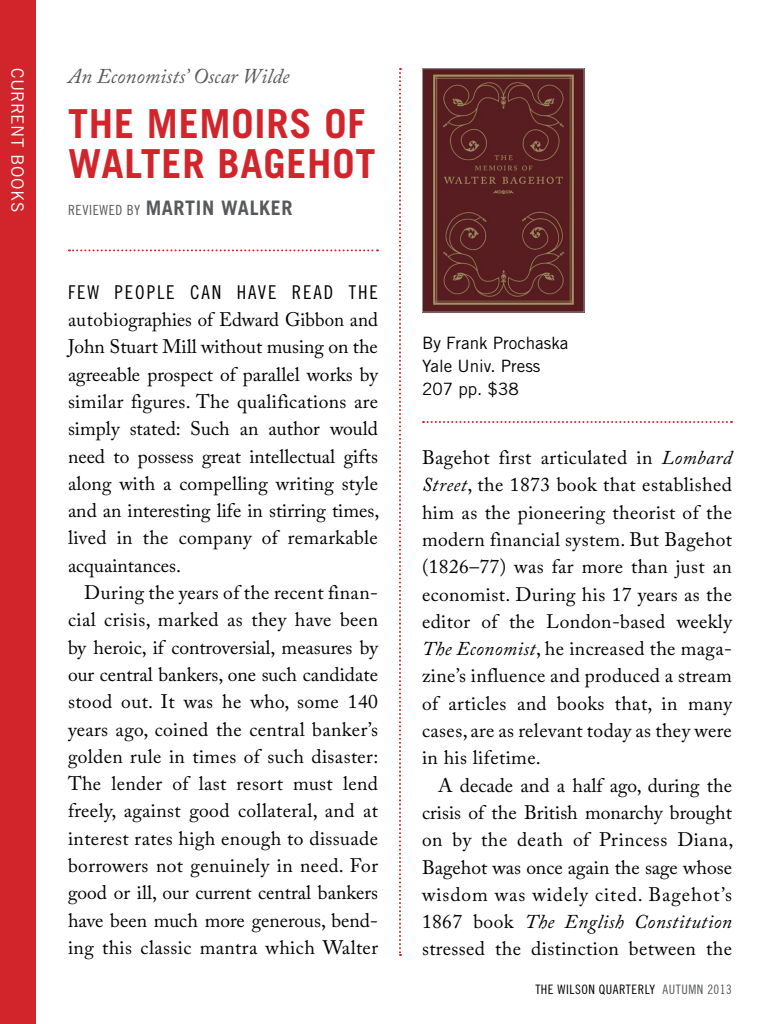
<style>
.page{position:relative;width:768px;height:1024px;background:#fff}
.page>*{position:absolute;margin:0;border:0;box-sizing:border-box;transform-origin:0 0}
.A_Head{font:700 40px/40px "Trade Gothic";letter-spacing:.02em;color:#d2252b}
.t1{font:italic 21px "Adobe Caslon Pro";color:#58595b}
.t2{font:700 20px "Trade Gothic";letter-spacing:.03em;color:#58595b}
.Text_V_27_3_leading{font:19.5px/27.3px "Adobe Caslon Pro";letter-spacing:.02em;color:#000;text-align:justify}
.Text_V_27_3_leading-2{font:19px "Trade Gothic Cond Eighteen";letter-spacing:.1em;color:#000}
.Book_Details{font:17px "Trade Gothic";color:#000}
.t3{font:17px "Trade Gothic";letter-spacing:.025em;color:#fff}
.t4{font:13px "Trade Gothic Cond Eighteen";letter-spacing:.04em;color:#000}
.s1{font-family:"Trade Gothic Cond Eighteen";font-weight:400;font-size:14px}
.s2{font-style:italic}
.s3{color:#58595b}
</style>
<div class="page">
<svg style="left:399px;top:68px;width:2px;height:888px"></svg>
<svg style="left:423px;top:421px;width:309px;height:2px"></svg>
<div style="left:0;top:0;width:36px;height:1024px;background:#d2252b"></div>
<img style="left:424px;top:70px;width:159px;height:241px">
<div style="left:422px;top:68px;width:163px;height:245px;border:1px solid #959595"></div>
<svg style="left:69px;top:249px;width:309px;height:2px"></svg>
<p class="t3" style="left:28px;top:68px;width:146px;rotate:90deg">CURRENT BOOKS</p>
<p class="t1" style="left:68px;top:64px;width:223px">An Economists’ Oscar Wilde</p>
<p class="A_Head" style="left:68px;top:104px;width:309px">THE MEMOIRS OF<br>WALTER BAGEHOT</p>
<p class="t2" style="left:68px;top:196px;width:226px"><span class="s1">REVIEWED BY</span> MARTIN WALKER</p>
<p class="Text_V_27_3_leading-2" style="left:68px;top:281px;width:311px">FEW PEOPLE CAN HAVE READ THE</p>
<p class="Text_V_27_3_leading" style="left:68px;top:306px;width:313px">autobiographies of Edward Gibbon and John Stuart Mill without musing on the agreeable prospect of parallel works by similar figures. The qualifications are simply stated: Such an author would need to possess great intellectual gifts along with a compelling writing style and an interesting life in stirring times, lived in the company of remarkable acquaintances.</p>
<p class="Text_V_27_3_leading" style="left:68px;top:579px;width:312px;text-indent:16px">During the years of the recent finan&shy;cial crisis, marked as they have been by heroic, if controversial, measures by our central bankers, one such candidate stood out. It was he who, some 140 years ago, coined the central banker’s golden rule in times of such disaster:<br>The lender of last resort must lend freely, against good collateral, and at interest rates high enough to dissuade borrowers not genuinely in need. For good or ill, our current central bankers have been much more generous, bend&shy;ing this classic mantra which Walter</p>
<p class="Book_Details" style="left:422px;top:333px;width:148px">By Frank Prochaska</p>
<p class="Book_Details" style="left:422px;top:356px;width:120px">Yale Univ. Press</p>
<p class="Book_Details" style="left:422px;top:379px;width:98px">207 pp. $38</p>
<p class="Text_V_27_3_leading" style="left:422px;top:444px;width:312px">Bagehot first articulated in <span class="s2">Lombard Street</span>, the 1873 book that established him as the pioneering theorist of the modern financial system. But Bagehot (1826–77) was far more than just an economist. During his 17 years as the editor of the London-based weekly <span class="s2">The Economist</span>, he increased the maga&shy;zine’s influence and produced a stream of articles and books that, in many cases, are as relevant today as they were in his lifetime.</p>
<p class="Text_V_27_3_leading" style="left:422px;top:771px;width:313px;text-indent:16px">A decade and a half ago, during the crisis of the British monarchy brought on by the death of Princess Diana, Bagehot was once again the sage whose wisdom was widely cited. Bagehot’s 1867 book <span class="s2">The English Constitution </span>stressed the distinction between the</p>
<p class="t4" style="left:535px;top:982px;width:198px">THE WILSON QUARTERLY <span class="s3">AUTUMN 2013</span></p>
</div>
